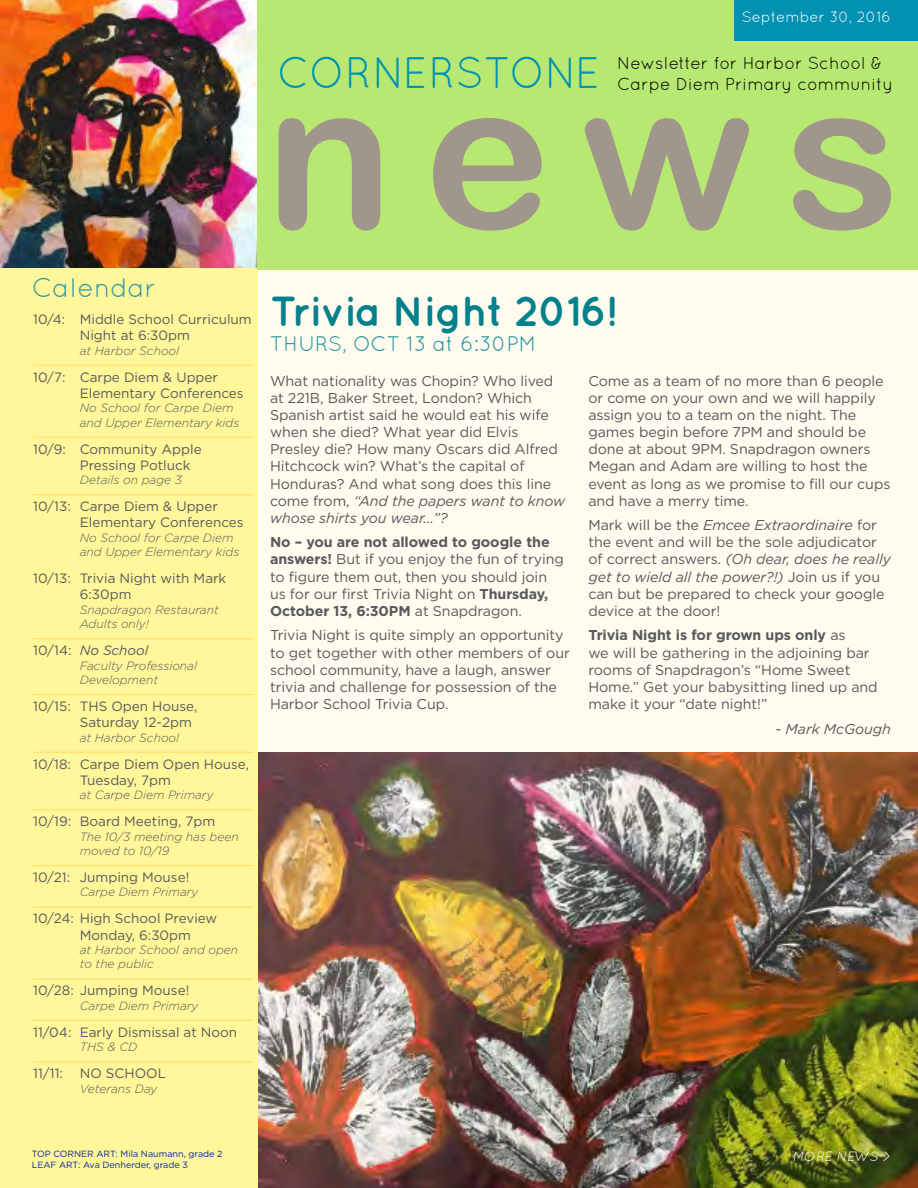
<style>
.page{position:relative;width:918px;height:1188px;background:#fff}
.page>*{position:absolute;margin:0;border:0;box-sizing:border-box;transform-origin:0 0}
.t1{font:44.1px "Quicksand";letter-spacing:-.005em;color:#0091b3;scale:.95 1}
.t2{font:700 42px "Quicksand";letter-spacing:-.02em;color:#00818c}
.t3{font:27px "Quicksand";color:#339ba3}
.t4{font:21px "Quicksand";color:#1a8e98}
.t5{font:17.25px/20.7px "Quicksand";color:#000}
.t6{font:15px "Quicksand";color:#fff}
.t7{font:14.25px/17.1px "Gotham";letter-spacing:-.005em;color:#58595b}
.t8{font:italic 14.25px "Gotham";letter-spacing:-.005em;color:#58595b}
.t9{font:13.5px/16.2px "Gotham";color:#58595b}
.t10{font:italic 13.5px "Gotham";color:#58595b}
.t11{font:italic 13.5px "Quicksand";color:#fff}
.t12{font:italic 300 12px/14.4px "Gotham";color:#58595b}
.t13{font:9px/10.8px "Gotham";color:#00259a}
.s1{font-style:normal}
.s2{font-style:italic}
.s3{font-weight:700}
</style>
<div class="page">
<img style="left:0;top:0;width:257px;height:269px">
<img style="left:257px;top:752px;width:661px;height:436px">
<div style="left:257px;top:268px;width:661px;height:484px;background:#fffbef"></div>
<div style="left:0;top:269px;width:257px;height:919px;background:#fff799"></div>
<div style="left:257px;top:0;width:661px;height:269px;background:#b7e972"></div>
<svg style="left:279px;top:118px;width:101px;height:113px"></svg>
<svg style="left:433px;top:118px;width:109px;height:113px"></svg>
<svg style="left:585px;top:118px;width:164px;height:113px"></svg>
<svg style="left:793px;top:118px;width:98px;height:113px"></svg>
<hr style="left:33px;top:365px;width:220px;height:1px;background:#ffda64">
<hr style="left:33px;top:437px;width:220px;height:1px;background:#ffda64">
<hr style="left:33px;top:495px;width:220px;height:1px;background:#ffda64">
<hr style="left:33px;top:639px;width:220px;height:1px;background:#ffda64">
<hr style="left:33px;top:694px;width:220px;height:1px;background:#ffda64">
<hr style="left:33px;top:752px;width:220px;height:1px;background:#ffda64">
<hr style="left:33px;top:810px;width:220px;height:1px;background:#ffda64">
<hr style="left:33px;top:865px;width:220px;height:1px;background:#ffda64">
<hr style="left:33px;top:907px;width:220px;height:1px;background:#ffda64">
<hr style="left:33px;top:979px;width:220px;height:1px;background:#ffda64">
<hr style="left:33px;top:1020px;width:220px;height:1px;background:#ffda64">
<hr style="left:33px;top:1062px;width:220px;height:1px;background:#ffda64">
<div style="left:734px;top:0;width:184px;height:40px;background:#0091b3"></div>
<p class="t6" style="left:742px;top:8px;width:151px">September 30, 2016</p>
<h1 class="t1" style="left:277px;top:47px;width:341px">CORNERSTONE</h1>
<p class="t5" style="left:617px;top:53px;width:278px">Newsletter for Harbor School &amp;<br>Carpe Diem Primary community</p>
<h3 class="t3" style="left:32px;top:272px;width:126px">Calendar</h3>
<p class="t9" style="left:80px;top:311px;width:173px;text-indent:-46px">10/4: Middle School Curriculum<br>Night at 6:30pm</p>
<p class="t12" style="left:80px;top:343px;width:101px">at Harbor School</p>
<p class="t9" style="left:80px;top:368px;width:165px;text-indent:-46px">10/7: Carpe Diem &amp; Upper<br>Elementary Conferences</p>
<p class="t12" style="left:80px;top:400px;width:161px">No School for Carpe Diem and Upper Elementary kids</p>
<p class="t9" style="left:80px;top:440px;width:124px;text-indent:-46px">10/9: Community Apple<br>Pressing Potluck</p>
<p class="t12" style="left:80px;top:472px;width:104px">Details on page 3</p>
<p class="t9" style="left:80px;top:498px;width:165px;text-indent:-46px">10/13: Carpe Diem &amp; Upper<br>Elementary Conferences</p>
<p class="t12" style="left:80px;top:530px;width:161px">No School for Carpe Diem and Upper Elementary kids</p>
<p class="t9" style="left:80px;top:570px;width:148px;text-indent:-46px">10/13: Trivia Night with Mark<br>6:30pm</p>
<p class="t12" style="left:80px;top:602px;width:141px">Snapdragon Restaurant<br>Adults only!</p>
<p class="t10" style="left:33px;top:642px;width:117px"><span class="s1">10/14:</span> No School</p>
<p class="t12" style="left:80px;top:658px;width:119px">Faculty Professional<br>Development</p>
<p class="t9" style="left:80px;top:698px;width:119px;text-indent:-46px">10/15: THS Open House,<br>Saturday 12-2pm</p>
<p class="t12" style="left:80px;top:730px;width:101px">at Harbor School</p>
<p class="t9" style="left:80px;top:755px;width:171px;text-indent:-46px">10/18: Carpe Diem Open House,<br>Tuesday, 7pm</p>
<p class="t12" style="left:80px;top:787px;width:135px">at Carpe Diem Primary</p>
<p class="t9" style="left:33px;top:813px;width:184px">10/19: Board Meeting, 7pm</p>
<p class="t12" style="left:80px;top:829px;width:161px">The 10/3 meeting has been moved to 10/19</p>
<p class="t9" style="left:33px;top:869px;width:158px">10/21: Jumping Mouse!</p>
<p class="t12" style="left:80px;top:885px;width:120px">Carpe Diem Primary</p>
<p class="t9" style="left:80px;top:910px;width:139px;text-indent:-46px">10/24: High School Preview<br>Monday, 6:30pm</p>
<p class="t12" style="left:80px;top:942px;width:160px">at Harbor School and open to the public</p>
<p class="t9" style="left:33px;top:982px;width:158px">10/28: Jumping Mouse!</p>
<p class="t12" style="left:80px;top:998px;width:120px">Carpe Diem Primary</p>
<p class="t9" style="left:33px;top:1024px;width:206px">11/04: Early Dismissal at Noon</p>
<p class="t12" style="left:80px;top:1039px;width:59px">THS &amp; CD</p>
<p class="t9" style="left:33px;top:1065px;width:134px">11/11: NO SCHOOL</p>
<p class="t12" style="left:80px;top:1081px;width:79px">Veterans Day</p>
<h2 class="t2" style="left:270px;top:286px;width:348px">Trivia Night 2016!</h2>
<h3 class="t4" style="left:270px;top:332px;width:268px">THURS, OCT 13 at 6:30PM</h3>
<p class="t7" style="left:270px;top:372px;width:297px">What nationality was Chopin? Who lived at 221B, Baker Street, London? Which Spanish artist said he would eat his wife when she died? What year did Elvis Presley die? How many Oscars did Alfred Hitchcock win? What’s the capital of Honduras? And what song does this line come from, <span class="s2">“And the papers want to know whose shirts you wear...”?</span></p>
<p class="t7" style="left:270px;top:533px;width:295px"><span class="s3">No – you are not allowed to google the answers!</span> But if you enjoy the fun of trying to figure them out, then you should join us for our first Trivia Night on <span class="s3">Thursday, October 13, 6:30PM</span> at Snapdragon.</p>
<p class="t7" style="left:270px;top:627px;width:301px">Trivia Night is quite simply an opportunity to get together with other members of our school community, have a laugh, answer trivia and challenge for possession of the Harbor School Trivia Cup.</p>
<p class="t7" style="left:588px;top:372px;width:304px">Come as a team of no more than 6 people or come on your own and we will happily assign you to a team on the night. The games begin before 7PM and should be done at about 9PM. Snapdragon owners Megan and Adam are willing to host the event as long as we promise to fill our cups and have a merry time.</p>
<p class="t7" style="left:588px;top:516px;width:304px">Mark will be the <span class="s2">Emcee Extraordinaire</span> for the event and will be the sole adjudicator of correct answers. <span class="s2">(Oh dear, does he really get to wield all the power?!)</span> Join us if you can but be prepared to check your google device at the door!</p>
<p class="t7" style="left:588px;top:627px;width:291px"><span class="s3">Trivia Night is for grown ups only</span> as<br>we will be gathering in the adjoining bar rooms of Snapdragon’s “Home Sweet Home.” Get your babysitting lined up and make it your “date night!”</p>
<p class="t8" style="left:776px;top:719px;width:117px">- Mark McGough</p>
<p class="t13" style="left:32px;top:1148px;width:192px">TOP CORNER ART: Mila Naumann, grade 2<br>LEAF ART: Ava Denherder, grade 3</p>
<p class="t11" style="left:793px;top:1149px;width:100px">MORE NEWS &gt;</p>
</div>
